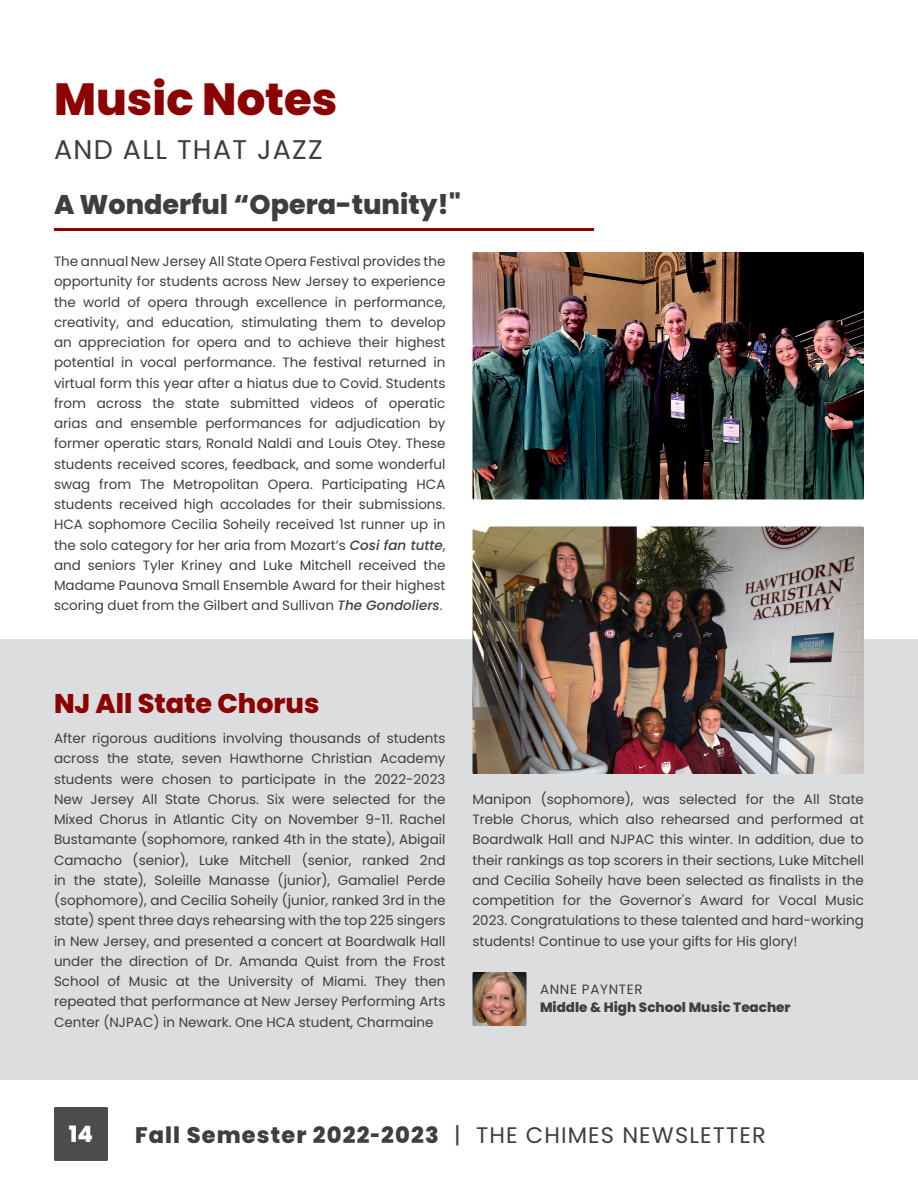
<style>
.page{position:relative;width:918px;height:1188px;background:#fff}
.page>*{position:absolute;margin:0;border:0;box-sizing:border-box;transform-origin:0 0}
.t1{font:800 45px "Poppins";color:#8b0202}
.t2{font:800 27px "Poppins";color:#3e3e3f}
.t3{font:800 27px "Poppins";color:#8b0202}
.t4{font:27px "Poppins";letter-spacing:.05em;color:#3e3e3f}
.t5{font:800 22.5px "Poppins";letter-spacing:.05em;color:#3e3e3f}
.t6{font:800 22.5px "Poppins";color:#fff}
.t7{font:13.5px/20.2px "Poppins";color:#3e3e3f;text-align:justify}
.t8{font:800 13.5px "Poppins";color:#3e3e3f}
.t9{font:13.5px "Poppins";letter-spacing:.05em;color:#3e3e3f}
.s1{font-weight:500;font-style:italic}
.s2{font-weight:400}
</style>
<div class="page">
<div style="left:54px;top:1107px;width:54px;height:54px;background:#4b4c4d;border-radius:2px"></div>
<hr style="left:54px;top:228px;width:540px;height:3px;background:#8b0202">
<img style="left:472px;top:252px;width:392px;height:248px">
<div style="left:0;top:639px;width:918px;height:441px;background:#dcdddf"></div>
<img style="left:472px;top:972px;width:54px;height:54px">
<img style="left:472px;top:526px;width:392px;height:248px">
<p class="t1" style="left:54px;top:73px;width:285px">Music Notes</p>
<p class="t4" style="left:54px;top:134px;width:270px">AND ALL THAT JAZZ</p>
<p class="t2" style="left:54px;top:188px;width:409px">A Wonderful “Opera-tunity!"</p>
<p class="t7" style="left:54px;top:251px;width:393px">The annual New Jersey All State Opera Festival provides the opportunity for students across New Jersey to experience the world of opera through excellence in performance, creativity, and education, stimulating them to develop an appreciation for opera and to achieve their highest potential in vocal performance. The festival returned in virtual form this year after a hiatus due to Covid. Students from across the state submitted videos of operatic arias and ensemble performances for adjudication by former operatic stars, Ronald Naldi and Louis Otey. These students received scores, feedback, and some wonderful swag from The Metropolitan Opera. Participating HCA students received high accolades for their submissions.<br>HCA sophomore Cecilia Soheily received 1st runner up in the solo category for her aria from Mozart’s <span class="s1">Cosi fan tutte</span>, and seniors Tyler Kriney and Luke Mitchell received the Madame Paunova Small Ensemble Award for their highest scoring duet from the Gilbert and Sullivan <span class="s1">The Gondoliers</span>.</p>
<p class="t3" style="left:54px;top:688px;width:267px">NJ All State Chorus</p>
<p class="t7" style="left:54px;top:728px;width:393px">After rigorous auditions involving thousands of students across the state, seven Hawthorne Christian Academy students were chosen to participate in the 2022-2023<br>New Jersey All State Chorus. Six were selected for the Mixed Chorus in Atlantic City on November 9-11. Rachel Bustamante (sophomore, ranked 4th in the state), Abigail Camacho (senior), Luke Mitchell (senior, ranked 2nd in the state), Soleille Manasse (junior), Gamaliel Perde (sophomore), and Cecilia Soheily (junior, ranked 3rd in the state) spent three days rehearsing with the top 225 singers in New Jersey, and presented a concert at Boardwalk Hall under the direction of Dr. Amanda Quist from the Frost School of Music at the University of Miami. They then repeated that performance at New Jersey Performing Arts Center (NJPAC) in Newark. One HCA student, Charmaine</p>
<p class="t7" style="left:472px;top:789px;width:393px">Manipon (sophomore), was selected for the All State Treble Chorus, which also rehearsed and performed at Boardwalk Hall and NJPAC this winter. In addition, due to their rankings as top scorers in their sections, Luke Mitchell and Cecilia Soheily have been selected as finalists in the competition for the Governor's Award for Vocal Music 2023. Congratulations to these talented and hard-working students! Continue to use your gifts for His glory!</p>
<p class="t9" style="left:540px;top:981px;width:104px">ANNE PAYNTER</p>
<p class="t8" style="left:540px;top:999px;width:252px">Middle &amp; High School Music Teacher</p>
<h3 class="t6" style="left:69px;top:1121px;width:26px">14</h3>
<h3 class="t5" style="left:135px;top:1122px;width:632px">Fall Semester 2022-2023 <span class="s2">| THE CHIMES NEWSLETTER</span></h3>
</div>
